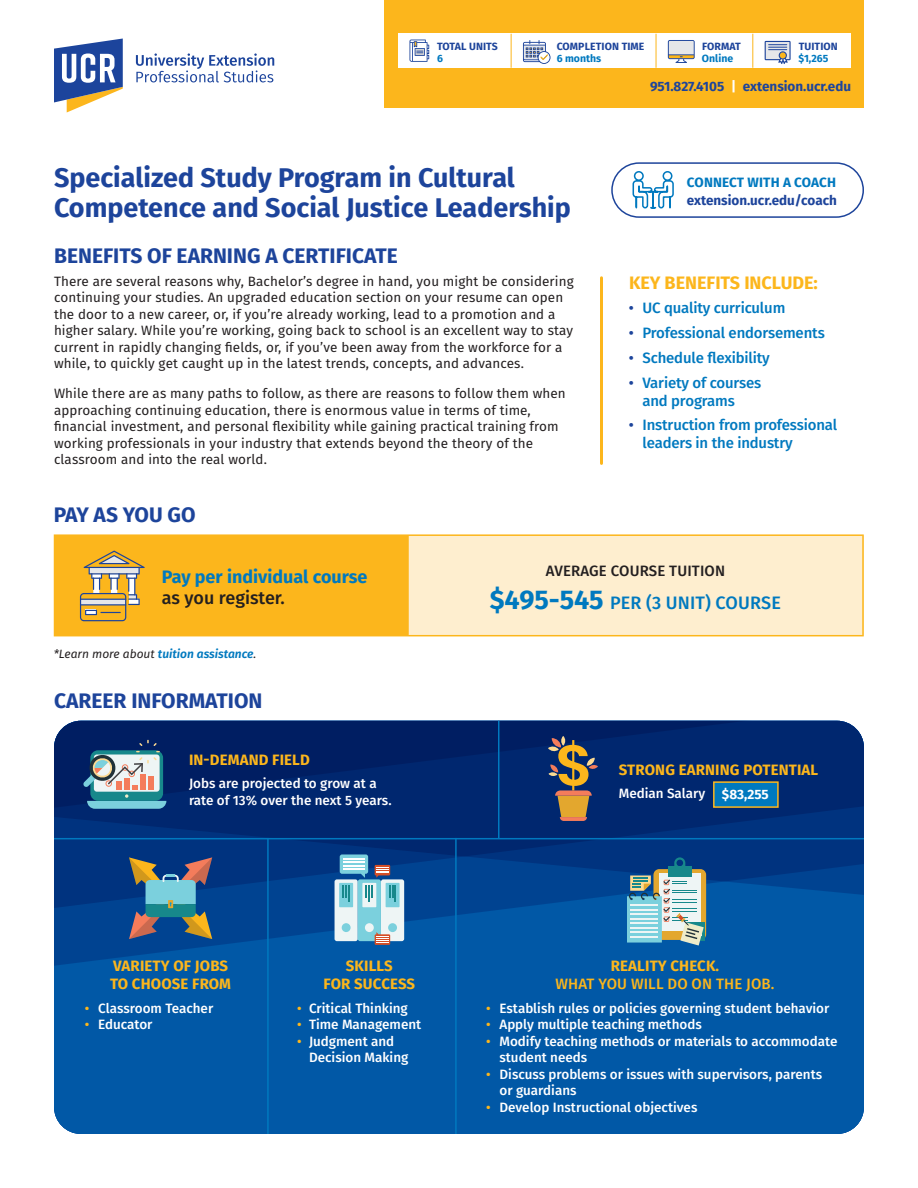
<style>
.page{position:relative;width:918px;height:1188px;background:#fff}
.page>*{position:absolute;margin:0;border:0;box-sizing:border-box;transform-origin:0 0}
.Course{font:700 27px/30px "Fira Sans";color:#1d449b}
.Course_Offering{font:700 21px "Fira Sans";color:#1d449b}
.Course_Offering-2{font:700 21px "Fira Sans";letter-spacing:-.02em;color:#1d449b}
.Course-2{font:700 18px/21px "Fira Sans";color:#0079bf}
.Course-3{font:500 18px "Fira Sans";letter-spacing:.01em;color:#0079bf}
.Course_Offering-3{font:700 18px "Fira Sans";color:#fcb61c}
.Course_Offering-4{font:500 15px/18px "Fira Sans";letter-spacing:-.01em;color:#0079bf}
.Course-4{font:700 15px/18px "Fira Sans";letter-spacing:.01em;color:#fcb61c;text-align:center}
.Course-5{font:500 15px/18px "Fira Sans";letter-spacing:.01em;color:#fcb61c;text-align:center}
.Course-6{font:500 15px "Fira Sans";letter-spacing:.01em;color:#231f20}
.Course_Offering-5{font:13.5px/16.5px "Fira Sans";letter-spacing:.01em;color:#231f20}
.Course-7{font:500 13.5px/16.5px "Fira Sans";color:#fff}
.Course-8{font:700 13.5px "Fira Sans";color:#1d449b}
.Course-9{font:700 13.5px "Fira Sans";letter-spacing:.01em;color:#0079bf}
.Course-10{font:700 13.5px "Fira Sans";color:#fff}
.t1{font:italic 600 12px "Fira Sans";color:#0079bf}
.Course-11{font:700 10.5px "Fira Sans";letter-spacing:.01em;color:#1d449b}
.Course-12{font:700 10.5px "Fira Sans";color:#0079bf}
.s1{color:#fff}
.s2{color:#1d449b}
.s3{font-weight:500;color:#231f20}
.s4{font-weight:700;font-size:27px}
.s5{font-weight:400;color:#231f20}
.s6{color:#fcb61c}
.s7{font-weight:700}
</style>
<div class="page">
<hr style="left:600px;top:278px;width:3px;height:185px;background:#fcb61c">
<svg style="left:136px;top:53px;width:138px;height:29px"></svg>
<svg style="left:54px;top:39px;width:69px;height:73px"></svg>
<div style="left:385px;top:0;width:479px;height:108px;background:#fcb61c"></div>
<div style="left:398px;top:34px;width:452px;height:34px;background:#fff"></div>
<svg style="left:765px;top:41px;width:26px;height:23px"></svg>
<svg style="left:668px;top:40px;width:27px;height:23px"></svg>
<svg style="left:410px;top:40px;width:19px;height:22px"></svg>
<hr style="left:511px;top:34px;width:1px;height:34px;background:#fcb61c">
<hr style="left:656px;top:34px;width:1px;height:34px;background:#fcb61c">
<hr style="left:752px;top:34px;width:1px;height:34px;background:#fcb61c">
<svg style="left:523px;top:40px;width:28px;height:24px"></svg>
<div style="left:611px;top:162px;width:253px;height:56px;border:2px solid #1d449b;border-radius:27px"></div>
<svg style="left:632px;top:171px;width:42px;height:38px"></svg>
<div style="left:54px;top:969px;width:810px;height:165px;background:#0158a6"></div>
<svg style="left:54px;top:811px;width:810px;height:158px;background:#00418d"></svg>
<svg style="left:54px;top:721px;width:810px;height:90px;background:#01246a"></svg>
<hr style="left:54px;top:838px;width:810px;height:1px;background:#0079bf">
<hr style="left:267px;top:838px;width:2px;height:296px;background:#0079bf">
<hr style="left:455px;top:838px;width:2px;height:296px;background:#0079bf">
<hr style="left:498px;top:721px;width:2px;height:118px;background:#0079bf">
<div style="left:713px;top:781px;width:66px;height:27px;background:#0079bf;border:2px solid #fcb61c"></div>
<div style="left:335px;top:879px;width:23px;height:62px;background:#eef5f5;border-radius:2px"></div>
<div style="left:339px;top:883px;width:14px;height:24px;background:#7bd0dd"></div>
<div style="left:342px;top:923px;width:9px;height:9px;background:#7bd0dd;border-radius:50%"></div>
<svg style="left:343px;top:886px;width:7px;height:16px"></svg>
<div style="left:381px;top:879px;width:23px;height:62px;background:#eef5f5;border-radius:2px"></div>
<div style="left:386px;top:883px;width:14px;height:24px;background:#7bd0dd"></div>
<div style="left:388px;top:923px;width:9px;height:9px;background:#7bd0dd;border-radius:50%"></div>
<svg style="left:389px;top:886px;width:7px;height:16px"></svg>
<div style="left:358px;top:879px;width:23px;height:62px;background:#7bd0dd;border-radius:2px"></div>
<div style="left:362px;top:883px;width:14px;height:24px;background:#eef5f5"></div>
<div style="left:365px;top:923px;width:9px;height:9px;background:#eef5f5;border-radius:50%"></div>
<svg style="left:366px;top:886px;width:7px;height:16px"></svg>
<svg style="left:340px;top:854px;width:28px;height:24px"></svg>
<hr style="left:343px;top:865px;width:22px;height:2px;background:#fff">
<hr style="left:343px;top:868px;width:22px;height:2px;background:#fff">
<svg style="left:375px;top:932px;width:15px;height:13px"></svg>
<svg style="left:375px;top:865px;width:15px;height:13px"></svg>
<svg style="left:129px;top:857px;width:83px;height:82px;background:#567482"></svg>
<svg style="left:83px;top:740px;width:83px;height:69px;background:#6f91a0"></svg>
<svg style="left:548px;top:736px;width:50px;height:85px;background:#685d55"></svg>
<div style="left:55px;top:535px;width:353px;height:101px;background:#fcb61c"></div>
<div style="left:408px;top:535px;width:455px;height:101px;background:#feeecf"></div>
<hr style="left:408px;top:534px;width:456px;height:2px;background:#fcb61c">
<hr style="left:862px;top:536px;width:2px;height:99px;background:#fcb61c">
<hr style="left:408px;top:635px;width:456px;height:1px;background:#fcb61c">
<hr style="left:54px;top:534px;width:354px;height:2px;background:#fcb61c">
<hr style="left:54px;top:536px;width:1px;height:99px;background:#fcb61c">
<hr style="left:407px;top:536px;width:2px;height:99px;background:#fcb61c">
<hr style="left:54px;top:635px;width:354px;height:1px;background:#fcb61c">
<svg style="left:80px;top:551px;width:65px;height:70px"></svg>
<svg style="left:653px;top:869px;width:53px;height:71px"></svg>
<div style="left:668px;top:867px;width:24px;height:10px;background:#17888b"></div>
<svg style="left:674px;top:857px;width:11px;height:10px"></svg>
<svg style="left:627px;top:876px;width:77px;height:70px;background:#a6c4c1"></svg>
<p class="Course-11" style="left:437px;top:37px;width:62px">TOTAL UNITS</p>
<p class="Course-12" style="left:437px;top:49px;width:7px">6</p>
<p class="Course-11" style="left:557px;top:37px;width:89px">COMPLETION TIME</p>
<p class="Course-12" style="left:557px;top:49px;width:46px">6 months</p>
<p class="Course-11" style="left:702px;top:37px;width:40px">FORMAT</p>
<p class="Course-12" style="left:702px;top:49px;width:33px">Online</p>
<p class="Course-11" style="left:799px;top:37px;width:41px">TUITION</p>
<p class="Course-12" style="left:799px;top:49px;width:31px">$1,265</p>
<p class="Course-8" style="left:650px;top:75px;width:203px">951.827.4105 <span class="s1">|</span> extension.ucr.edu</p>
<p class="Course" style="left:54px;top:161px;width:518px">Specialized Study Program in Cultural<br>Competence and Social Justice Leadership</p>
<p class="Course_Offering" style="left:54px;top:238px;width:345px">BENEFITS OF EARNING A CERTIFICATE</p>
<p class="Course_Offering-5" style="left:54px;top:273px;width:521px">There are several reasons why, Bachelor’s degree in hand, you might be considering continuing your studies. An upgraded education section on your resume can open the door to a new career, or, if you’re already working, lead to a promotion and a higher salary. While you’re working, going back to school is an excellent way to stay current in rapidly changing fields, or, if you’ve been away from the workforce for a while, to quickly get caught up in the latest trends, concepts, and advances.</p>
<p class="Course_Offering-5" style="left:54px;top:385px;width:513px">While there are as many paths to follow, as there are reasons to follow them when approaching continuing education, there is enormous value in terms of time, financial investment, and personal flexibility while gaining practical training from working professionals in your industry that extends beyond the theory of the classroom and into the real world.</p>
<p class="Course_Offering-2" style="left:54px;top:497px;width:143px">PAY AS YOU GO</p>
<p class="Course-9" style="left:687px;top:171px;width:151px">CONNECT WITH A COACH</p>
<p class="Course-8" style="left:687px;top:189px;width:152px">extension.ucr.edu/coach</p>
<p class="Course_Offering-3" style="left:629px;top:267px;width:190px">KEY BENEFITS INCLUDE:</p>
<p class="Course_Offering-4" style="left:629px;top:298px;width:158px"><span class="s2">•</span> UC quality curriculum</p>
<p class="Course_Offering-4" style="left:629px;top:323px;width:197px"><span class="s2">•</span> Professional endorsements</p>
<p class="Course_Offering-4" style="left:629px;top:348px;width:142px"><span class="s2">•</span> Schedule flexibility</p>
<p class="Course_Offering-4" style="left:642px;top:373px;width:120px;text-indent:-14px"><span class="s2">•</span> Variety of courses and programs</p>
<p class="Course_Offering-4" style="left:642px;top:415px;width:196px;text-indent:-14px"><span class="s2">•</span> Instruction from professional leaders in the industry</p>
<p class="Course-2" style="left:162px;top:565px;width:207px">Pay per individual course <span class="s3">as you register.</span></p>
<p class="Course-6" style="left:546px;top:559px;width:181px">AVERAGE COURSE TUITION</p>
<p class="Course-3" style="left:490px;top:588px;width:293px"><span class="s4">$495-545</span> PER (3 UNIT) COURSE</p>
<p class="t1" style="left:54px;top:644px;width:204px"><span class="s5">*Learn more about</span> tuition assistance<span class="s5">.</span></p>
<p class="Course_Offering" style="left:54px;top:683px;width:210px">CAREER INFORMATION</p>
<p class="Course-4" style="left:189px;top:750px;width:122px">IN-DEMAND FIELD</p>
<p class="Course-7" style="left:189px;top:775px;width:204px">Jobs are projected to grow at a rate of 13% over the next 5 years.</p>
<p class="Course-4" style="left:110px;top:956px;width:122px;text-align:left">VARIETY OF JOBS<br>TO CHOOSE FROM</p>
<p class="Course-7" style="left:85px;top:999px;width:130px"><span class="s6">•</span> Classroom Teacher</p>
<p class="Course-7" style="left:85px;top:1016px;width:69px"><span class="s6">•</span> Educator</p>
<p class="Course-4" style="left:324px;top:956px;width:93px">SKILLS<br>FOR SUCCESS</p>
<p class="Course-7" style="left:297px;top:999px;width:112px"><span class="s6">•</span> Critical Thinking</p>
<p class="Course-7" style="left:297px;top:1016px;width:126px"><span class="s6">•</span> Time Management</p>
<p class="Course-7" style="left:309px;top:1032px;width:101px;text-indent:-12px"><span class="s6">•</span> Judgment and<br>Decision Making</p>
<p class="Course-4" style="left:619px;top:760px;width:201px">STRONG EARNING POTENTIAL</p>
<p class="Course-7" style="left:619px;top:785px;width:88px">Median Salary</p>
<p class="Course-10" style="left:722px;top:783px;width:48px">$83,255</p>
<p class="Course-5" style="left:556px;top:957px;width:220px"><span class="s7">REALITY CHECK.<br></span>WHAT YOU WILL DO ON THE JOB.</p>
<p class="Course-7" style="left:486px;top:999px;width:345px"><span class="s6">•</span> Establish rules or policies governing student behavior</p>
<p class="Course-7" style="left:486px;top:1016px;width:217px"><span class="s6">•</span> Apply multiple teaching methods</p>
<p class="Course-7" style="left:500px;top:1032px;width:339px;text-indent:-14px"><span class="s6">•</span> Modify teaching methods or materials to accommodate student needs</p>
<p class="Course-7" style="left:500px;top:1065px;width:324px;text-indent:-14px"><span class="s6">•</span> Discuss problems or issues with supervisors, parents or guardians</p>
<p class="Course-7" style="left:486px;top:1098px;width:213px"><span class="s6">•</span> Develop Instructional objectives</p>
</div>
